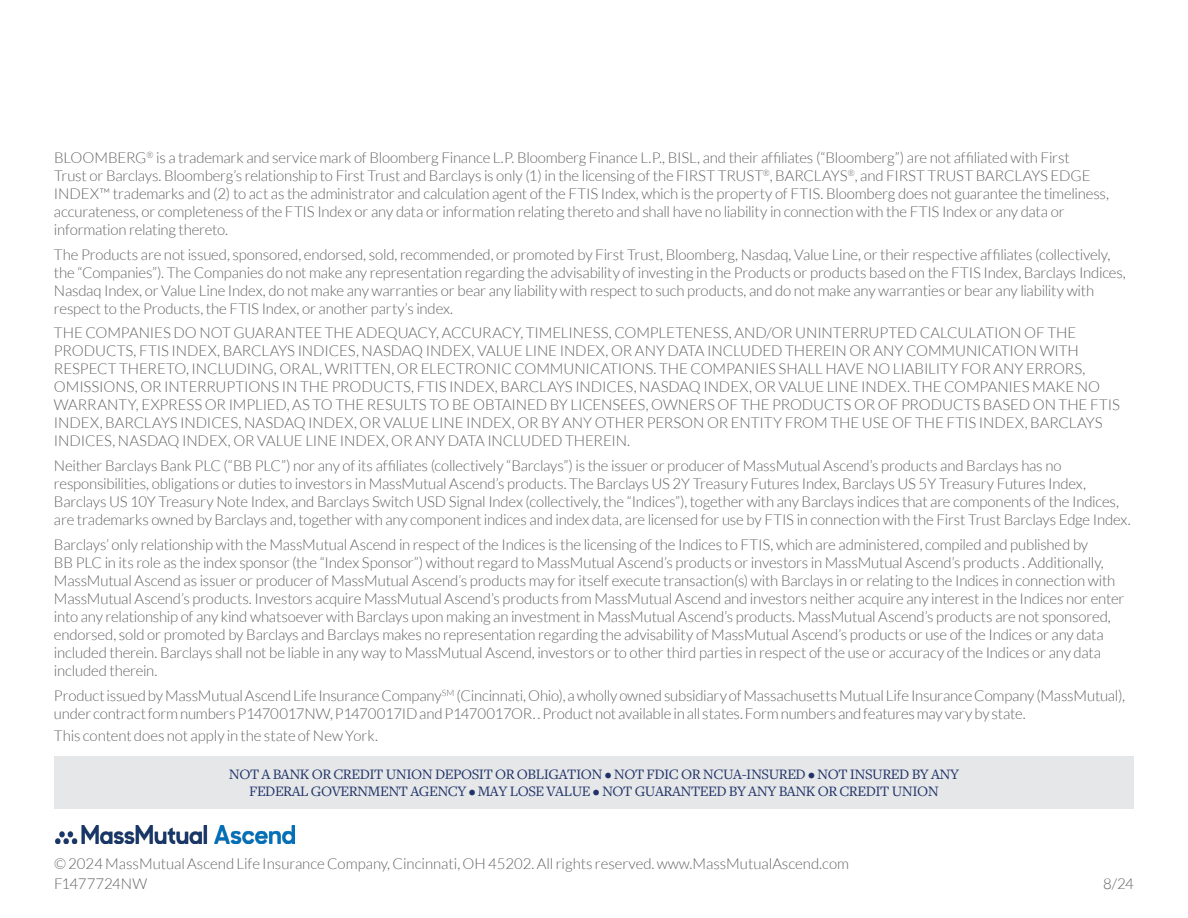
<style>
.page{position:relative;width:1188px;height:918px;background:#fff}
.page>*{position:absolute;margin:0;border:0;box-sizing:border-box;transform-origin:0 0}
.Disclaimer{font:300 15px/18px "Lato";letter-spacing:-.01em;color:#636366}
.Copyright{font:300 15px/18px "Lato";letter-spacing:-.01em;color:#636366}
.bank_box{font:15px/16.5px "Freight Text Pro";letter-spacing:-.03em;color:#1f3369;text-align:center}
</style>
<div class="page">
<img style="left:56px;top:826px;width:239px;height:18px">
<div style="left:54px;top:756px;width:1080px;height:52px;background:#e6e7e9"></div>
<p class="Disclaimer" style="left:54px;top:149px;width:1057px">BLOOMBERG<sup>®</sup> is a trademark and service mark of Bloomberg Finance L.P. Bloomberg Finance L.P., BISL, and their affiliates (“Bloomberg”) are not affiliated with First<br>Trust or Barclays. Bloomberg’s relationship to First Trust and Barclays is only (1) in the licensing of the FIRST TRUST<sup>®</sup>, BARCLAYS<sup>®</sup>, and FIRST TRUST BARCLAYS EDGE INDEX™ trademarks and (2) to act as the administrator and calculation agent of the FTIS Index, which is the property of FTIS. Bloomberg does not guarantee the timeliness, accurateness, or completeness of the FTIS Index or any data or information relating thereto and shall have no liability in connection with the FTIS Index or any data or information relating thereto.</p>
<p class="Disclaimer" style="left:54px;top:245px;width:1073px">The Products are not issued, sponsored, endorsed, sold, recommended, or promoted by First Trust, Bloomberg, Nasdaq, Value Line, or their respective affiliates (collectively, the “Companies”). The Companies do not make any representation regarding the advisability of investing in the Products or products based on the FTIS Index, Barclays Indices, Nasdaq Index, or Value Line Index, do not make any warranties or bear any liability with respect to such products, and do not make any warranties or bear any liability with respect to the Products, the FTIS Index, or another party’s index.</p>
<p class="Disclaimer" style="left:54px;top:324px;width:1067px">THE COMPANIES DO NOT GUARANTEE THE ADEQUACY, ACCURACY, TIMELINESS, COMPLETENESS, AND/OR UNINTERRUPTED CALCULATION OF THE PRODUCTS, FTIS INDEX, BARCLAYS INDICES, NASDAQ INDEX, VALUE LINE INDEX, OR ANY DATA INCLUDED THEREIN OR ANY COMMUNICATION WITH RESPECT THERETO, INCLUDING, ORAL, WRITTEN, OR ELECTRONIC COMMUNICATIONS. THE COMPANIES SHALL HAVE NO LIABILITY FOR ANY ERRORS, OMISSIONS, OR INTERRUPTIONS IN THE PRODUCTS, FTIS INDEX, BARCLAYS INDICES, NASDAQ INDEX, OR VALUE LINE INDEX. THE COMPANIES MAKE NO WARRANTY, EXPRESS OR IMPLIED, AS TO THE RESULTS TO BE OBTAINED BY LICENSEES, OWNERS OF THE PRODUCTS OR OF PRODUCTS BASED ON THE FTIS INDEX, BARCLAYS INDICES, NASDAQ INDEX, OR VALUE LINE INDEX, OR BY ANY OTHER PERSON OR ENTITY FROM THE USE OF THE FTIS INDEX, BARCLAYS INDICES, NASDAQ INDEX, OR VALUE LINE INDEX, OR ANY DATA INCLUDED THEREIN.</p>
<p class="Disclaimer" style="left:54px;top:457px;width:1078px">Neither Barclays Bank PLC (“BB PLC”) nor any of its affiliates (collectively “Barclays”) is the issuer or producer of MassMutual Ascend’s products and Barclays has no responsibilities, obligations or duties to investors in MassMutual Ascend’s products. The Barclays US 2Y Treasury Futures Index, Barclays US 5Y Treasury Futures Index, Barclays US 10Y Treasury Note Index, and Barclays Switch USD Signal Index (collectively, the “Indices”), together with any Barclays indices that are components of the Indices, are trademarks owned by Barclays and, together with any component indices and index data, are licensed for use by FTIS in connection with the First Trust Barclays Edge Index.</p>
<p class="Disclaimer" style="left:54px;top:536px;width:1072px">Barclays’ only relationship with the MassMutual Ascend in respect of the Indices is the licensing of the Indices to FTIS, which are administered, compiled and published by<br>BB PLC in its role as the index sponsor (the “Index Sponsor”) without regard to MassMutual Ascend’s products or investors in MassMutual Ascend’s products . Additionally, MassMutual Ascend as issuer or producer of MassMutual Ascend’s products may for itself execute transaction(s) with Barclays in or relating to the Indices in connection with MassMutual Ascend’s products. Investors acquire MassMutual Ascend’s products from MassMutual Ascend and investors neither acquire any interest in the Indices nor enter into any relationship of any kind whatsoever with Barclays upon making an investment in MassMutual Ascend’s products. MassMutual Ascend’s products are not sponsored, endorsed, sold or promoted by Barclays and Barclays makes no representation regarding the advisability of MassMutual Ascend’s products or use of the Indices or any data included therein. Barclays shall not be liable in any way to MassMutual Ascend, investors or to other third parties in respect of the use or accuracy of the Indices or any data included therein.</p>
<p class="Copyright" style="left:54px;top:686px;width:1073px">Product issued by MassMutual Ascend Life Insurance Company<sup>SM</sup> (Cincinnati, Ohio), a wholly owned subsidiary of Massachusetts Mutual Life Insurance Company (MassMutual), under contract form numbers P1470017NW, P1470017ID and P1470017OR. . Product not available in all states. Form numbers and features may vary by state.</p>
<p class="Copyright" style="left:54px;top:727px;width:326px">This content does not apply in the state of New York.</p>
<p class="bank_box" style="left:229px;top:766px;width:732px">NOT A BANK OR CREDIT UNION DEPOSIT OR OBLIGATION • NOT FDIC OR NCUA-INSURED • NOT INSURED BY ANY<br>FEDERAL GOVERNMENT AGENCY • MAY LOSE VALUE • NOT GUARANTEED BY ANY BANK OR CREDIT UNION</p>
<p class="Copyright" style="left:54px;top:855px;width:797px">© 2024 MassMutual Ascend Life Insurance Company, Cincinnati, OH 45202. All rights reserved. www.MassMutualAscend.com</p>
<p class="Copyright" style="left:54px;top:874px;width:95px">F1477724NW</p>
<p class="Copyright" style="left:1103px;top:874px;width:32px">8/24</p>
</div>
